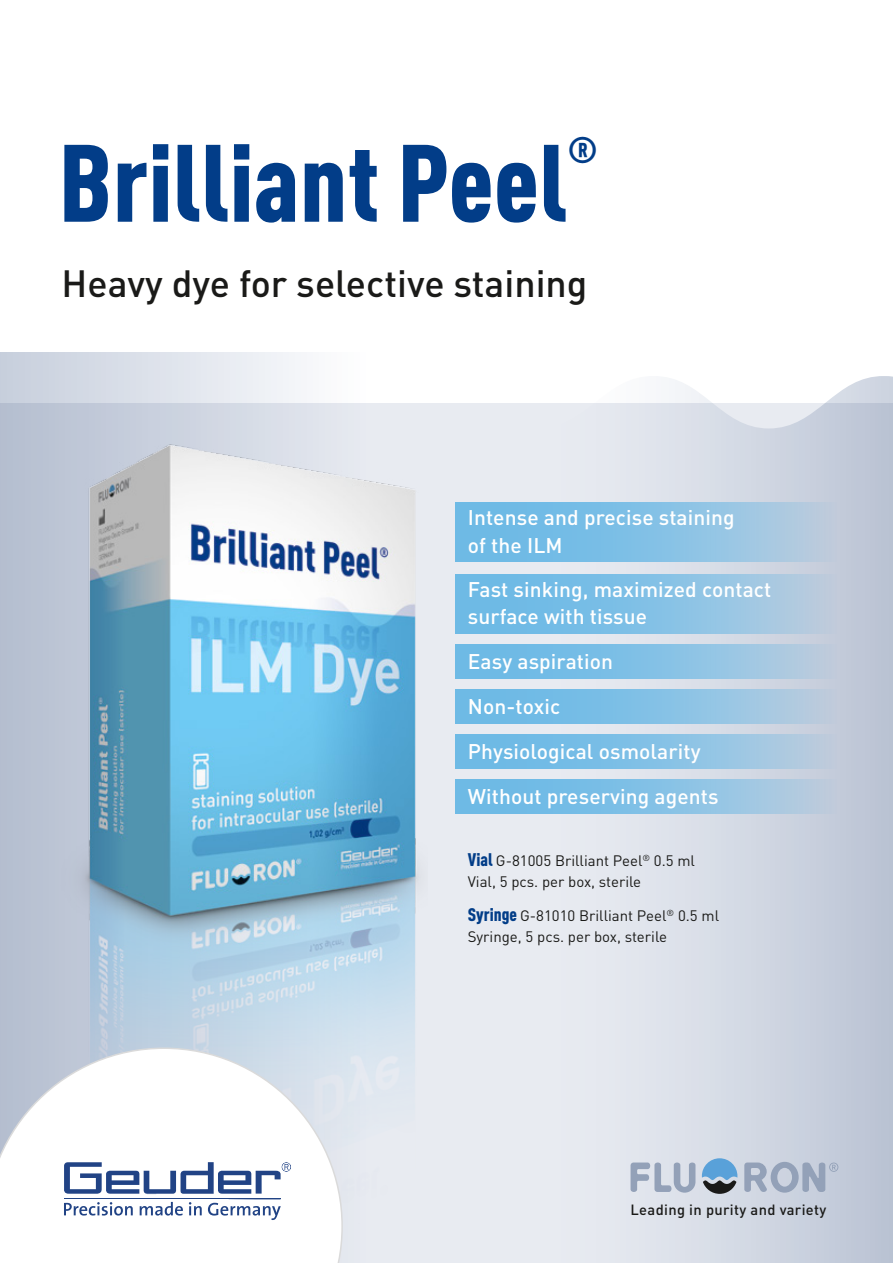
<style>
.page{position:relative;width:893px;height:1263px;background:#fff}
.page>*{position:absolute;margin:0;border:0;box-sizing:border-box;transform-origin:0 0}
.t1{font:900 108px "DIN Cond";color:#023d88}
.t2{font:500 37.5px "DIN";color:#1a1a18}
.t3{font:900 36.6px "DIN Cond";color:#023d88}
.t4{font:500 21px/44.8px "DIN";letter-spacing:.005em;color:#fff}
.t5{font:15px/21px "DIN";color:#1a1a18}
.t6{font:500 14.7px "DIN";letter-spacing:.025em;color:#1a1a18}
.s1{font-family:"DIN Cond";font-weight:900;font-size:18px;color:#023d88}
</style>
<div class="page">
<div style="left:0;top:404px;width:893px;height:859px;background:#e8ebf1"></div>
<svg style="left:0;top:353px;width:366px;height:58px"></svg>
<svg style="left:538px;top:376px;width:355px;height:887px"></svg>
<img style="left:0;top:411px;width:419px;height:695px">
<div style="left:455px;top:574px;width:381px;height:60px;background:linear-gradient(to right,#5fb7e8,#b4cce0)"></div>
<div style="left:455px;top:645px;width:381px;height:34px;background:linear-gradient(to right,#5fb7e8,#b4cce0)"></div>
<div style="left:455px;top:690px;width:381px;height:34px;background:linear-gradient(to right,#5fb7e8,#b4cce0)"></div>
<div style="left:455px;top:734px;width:381px;height:34px;background:linear-gradient(to right,#5fb7e8,#b4cce0)"></div>
<div style="left:455px;top:779px;width:381px;height:34px;background:linear-gradient(to right,#5fb7e8,#b4cce0)"></div>
<div style="left:455px;top:502px;width:381px;height:59px;background:linear-gradient(to right,#5fb7e8,#b4cce0)"></div>
<svg style="left:0;top:1047px;width:343px;height:216px;background:#f4f6f8"></svg>
<svg style="left:64px;top:1162px;width:227px;height:58px;background:#bcc6da"></svg>
<svg style="left:702px;top:1158px;width:35px;height:36px"></svg>
<svg style="left:631px;top:1162px;width:64px;height:31px"></svg>
<svg style="left:744px;top:1162px;width:94px;height:31px;background:#aeb9cb"></svg>
<h1 class="t1" style="left:58px;top:116px;width:510px">Brilliant Peel</h1>
<h3 class="t3" style="left:567px;top:127px;width:32px">®</h3>
<h2 class="t2" style="left:62px;top:259px;width:527px">Heavy dye for selective staining</h2>
<p class="t4" style="left:468px;top:504px;width:268px;line-height:27px">Intense and precise staining of the ILM</p>
<p class="t4" style="left:468px;top:576px;width:305px;line-height:27px">Fast sinking, maximized contact surface with tissue</p>
<p class="t4" style="left:468px;top:638px;width:252px">Easy aspiration<br>Non-toxic<br>Physiological osmolarity<br>Without preserving agents</p>
<p class="t5" style="left:468px;top:850px;width:229px"><span class="s1">Vial</span> G-81005 Brilliant Peel<sup>®</sup> 0.5 ml<br>Vial, 5 pcs. per box, sterile</p>
<p class="t5" style="left:468px;top:905px;width:253px"><span class="s1">Syringe</span> G-81010 Brilliant Peel<sup>®</sup> 0.5 ml<br>Syringe, 5 pcs. per box, sterile</p>
<p class="t6" style="left:631px;top:1201px;width:197px">Leading in purity and variety</p>
</div>
